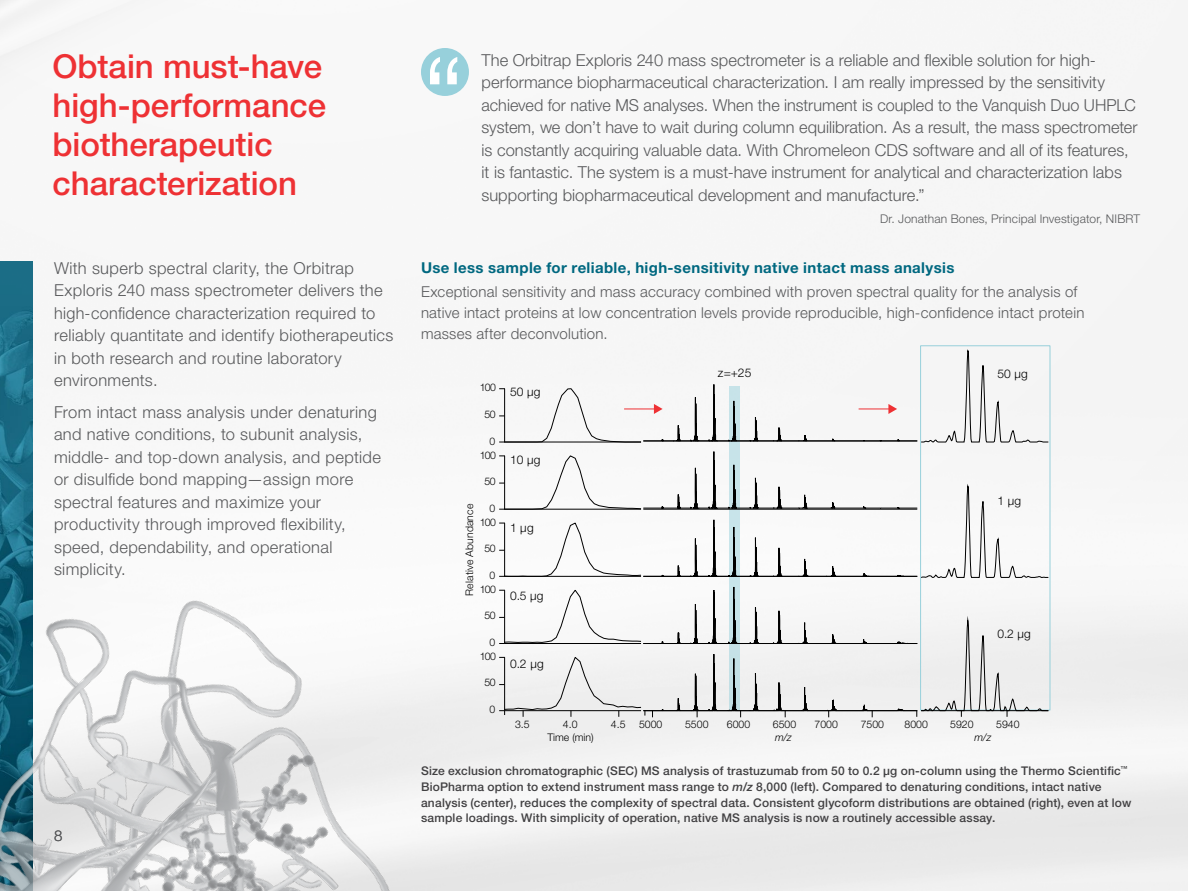
<style>
.page{position:relative;width:1188px;height:891px;background:#fff}
.page>*{position:absolute;margin:0;border:0;box-sizing:border-box;transform-origin:0 0}
.t1{font:300 112.5px "Helvetica Neue LTW1 G";color:#fff}
.t2{font:500 33px/39px "Helvetica Neue LTW1 G";color:#ee3134}
.t3{font:300 16.5px/22.5px "Helvetica Neue LTW1 G";letter-spacing:.01em;color:#58595b}
.t4{font:300 15px/21px "Helvetica Neue LTW1 G";letter-spacing:.015em;color:#58595b}
.t5{font:700 15px "Helvetica Neue LTW1 G";letter-spacing:.025em;color:#006880}
.t6{font:500 12px/15.8px "Helvetica Neue LTW1 G";letter-spacing:.015em;color:#414042}
.t7{font:300 12px "Helvetica Neue LTW1 G";letter-spacing:.015em;color:#58595b}
.t8{font:300 12px "Helvetica Neue LTW1 G";letter-spacing:.025em;color:#000}
.t9{font:300 12px "Helvetica Neue LTW1 G";letter-spacing:.025em;color:#010101}
.t10{font:300 10.5px "Helvetica Neue LTW1 G";color:#010101}
.t11{font:italic 300 10.5px "Helvetica Neue LTW1 G";color:#010101}
.s1{font-style:italic}
</style>
<div class="page">
<img style="left:0;top:0;width:1188px;height:891px">
<svg style="left:920px;top:349px;width:129px;height:94px"></svg>
<svg style="left:920px;top:483px;width:129px;height:95px"></svg>
<svg style="left:499px;top:388px;width:142px;height:55px"></svg>
<svg style="left:499px;top:455px;width:142px;height:55px"></svg>
<svg style="left:542px;top:522px;width:99px;height:55px"></svg>
<svg style="left:542px;top:589px;width:99px;height:55px"></svg>
<svg style="left:542px;top:656px;width:101px;height:61px"></svg>
<svg style="left:918px;top:613px;width:131px;height:104px"></svg>
<svg style="left:643px;top:52px;width:275px;height:111px"></svg>
<div style="left:643px;top:163px;width:275px;height:87px;background:#f6f6f6"></div>
<div style="left:643px;top:250px;width:275px;height:164px;background:#f6f6f6"></div>
<svg style="left:643px;top:414px;width:275px;height:339px"></svg>
<hr style="left:625px;top:409px;width:30px;height:1px;background:#ee3134">
<svg style="left:654px;top:404px;width:9px;height:10px"></svg>
<hr style="left:859px;top:409px;width:31px;height:1px;background:#ee3134">
<svg style="left:888px;top:404px;width:9px;height:10px"></svg>
<img style="left:0;top:262px;width:32px;height:250px">
<div style="left:421px;top:48px;width:48px;height:48px;background:#97d0db;border-radius:50%"></div>
<img style="left:0;top:512px;width:542px;height:379px">
<h2 class="t2" style="left:52px;top:46px;width:275px">Obtain must-have high-performance biotherapeutic characterization</h2>
<p class="t3" style="left:54px;top:256px;width:341px">With superb spectral clarity, the Orbitrap Exploris 240 mass spectrometer delivers the high-confidence characterization required to reliably quantitate and identify biotherapeutics in both research and routine laboratory environments.</p>
<p class="t3" style="left:54px;top:401px;width:328px">From intact mass analysis under denaturing and native conditions, to subunit analysis, middle- and top-down analysis, and peptide or disulfide bond mapping—assign more spectral features and maximize your productivity through improved flexibility, speed, dependability, and operational simplicity.</p>
<p class="t4" style="left:54px;top:825px;width:10px">8</p>
<h1 class="t1" style="left:423px;top:29px;width:43px">“</h1>
<p class="t3" style="left:481px;top:49px;width:658px">The Orbitrap Exploris 240 mass spectrometer is a reliable and flexible solution for high&shy;performance biopharmaceutical characterization. I am really impressed by the sensitivity achieved for native MS analyses. When the instrument is coupled to the Vanquish Duo UHPLC system, we don’t have to wait during column equilibration. As a result, the mass spectrometer is constantly acquiring valuable data. With Chromeleon CDS software and all of its features, it is fantastic. The system is a must-have instrument for analytical and characterization labs supporting biopharmaceutical development and manufacture.”</p>
<p class="t7" style="left:880px;top:212px;width:262px">Dr. Jonathan Bones, Principal Investigator, NIBRT</p>
<p class="t5" style="left:421px;top:258px;width:535px">Use less sample for reliable, high-sensitivity native intact mass analysis</p>
<p class="t4" style="left:421px;top:281px;width:665px">Exceptional sensitivity and mass accuracy combined with proven spectral quality for the analysis of native intact proteins at low concentration levels provide reproducible, high-confidence intact protein masses after deconvolution.</p>
<p class="t10" style="left:480px;top:381px;width:18px">100</p>
<p class="t10" style="left:484px;top:408px;width:13px">50</p>
<p class="t10" style="left:489px;top:435px;width:7px">0</p>
<p class="t10" style="left:480px;top:448px;width:18px">100</p>
<p class="t10" style="left:484px;top:475px;width:13px">50</p>
<p class="t10" style="left:463px;top:596px;width:93px;rotate:-90deg">Relative Abundance</p>
<p class="t10" style="left:489px;top:502px;width:7px">0</p>
<p class="t10" style="left:480px;top:515px;width:18px">100</p>
<p class="t10" style="left:484px;top:542px;width:13px">50</p>
<p class="t10" style="left:489px;top:569px;width:7px">0</p>
<p class="t10" style="left:480px;top:583px;width:18px">100</p>
<p class="t10" style="left:484px;top:609px;width:13px">50</p>
<p class="t10" style="left:489px;top:636px;width:7px">0</p>
<p class="t10" style="left:480px;top:650px;width:18px">100</p>
<p class="t10" style="left:484px;top:676px;width:13px">50</p>
<p class="t10" style="left:489px;top:703px;width:7px">0</p>
<p class="t8" style="left:510px;top:385px;width:32px">50 µg</p>
<p class="t8" style="left:510px;top:453px;width:32px">10 µg</p>
<p class="t8" style="left:718px;top:365px;width:35px">z=+25</p>
<p class="t8" style="left:510px;top:520px;width:25px">1 µg</p>
<p class="t8" style="left:510px;top:588px;width:35px">0.5 µg</p>
<p class="t8" style="left:510px;top:656px;width:35px">0.2 µg</p>
<p class="t10" style="left:515px;top:718px;width:16px">3.5</p>
<p class="t10" style="left:563px;top:718px;width:16px">4.0</p>
<p class="t10" style="left:611px;top:718px;width:16px">4.5</p>
<p class="t10" style="left:547px;top:731px;width:48px">Time (min)</p>
<p class="t10" style="left:639px;top:718px;width:25px">5000</p>
<p class="t10" style="left:685px;top:718px;width:25px">5500</p>
<p class="t10" style="left:727px;top:718px;width:25px">6000</p>
<p class="t10" style="left:773px;top:718px;width:25px">6500</p>
<p class="t10" style="left:815px;top:718px;width:25px">7000</p>
<p class="t10" style="left:861px;top:718px;width:25px">7500</p>
<p class="t10" style="left:905px;top:718px;width:25px">8000</p>
<p class="t11" style="left:775px;top:731px;width:18px">m/z</p>
<p class="t9" style="left:998px;top:366px;width:32px">50 µg</p>
<p class="t9" style="left:998px;top:493px;width:25px">1 µg</p>
<p class="t9" style="left:998px;top:627px;width:35px">0.2 µg</p>
<p class="t10" style="left:950px;top:718px;width:25px">5920</p>
<p class="t10" style="left:996px;top:718px;width:25px">5940</p>
<p class="t11" style="left:974px;top:731px;width:18px">m/z</p>
<p class="t6" style="left:421px;top:763px;width:712px">Size exclusion chromatographic (SEC) MS analysis of trastuzumab from 50 to 0.2 µg on-column using the Thermo Scientific<sup>™ </sup>BioPharma option to extend instrument mass range to <span class="s1">m/z</span> 8,000 (left). Compared to denaturing conditions, intact native analysis (center), reduces the complexity of spectral data. Consistent glycoform distributions are obtained (right), even at low sample loadings. With simplicity of operation, native MS analysis is now a routinely accessible assay.</p>
</div>
